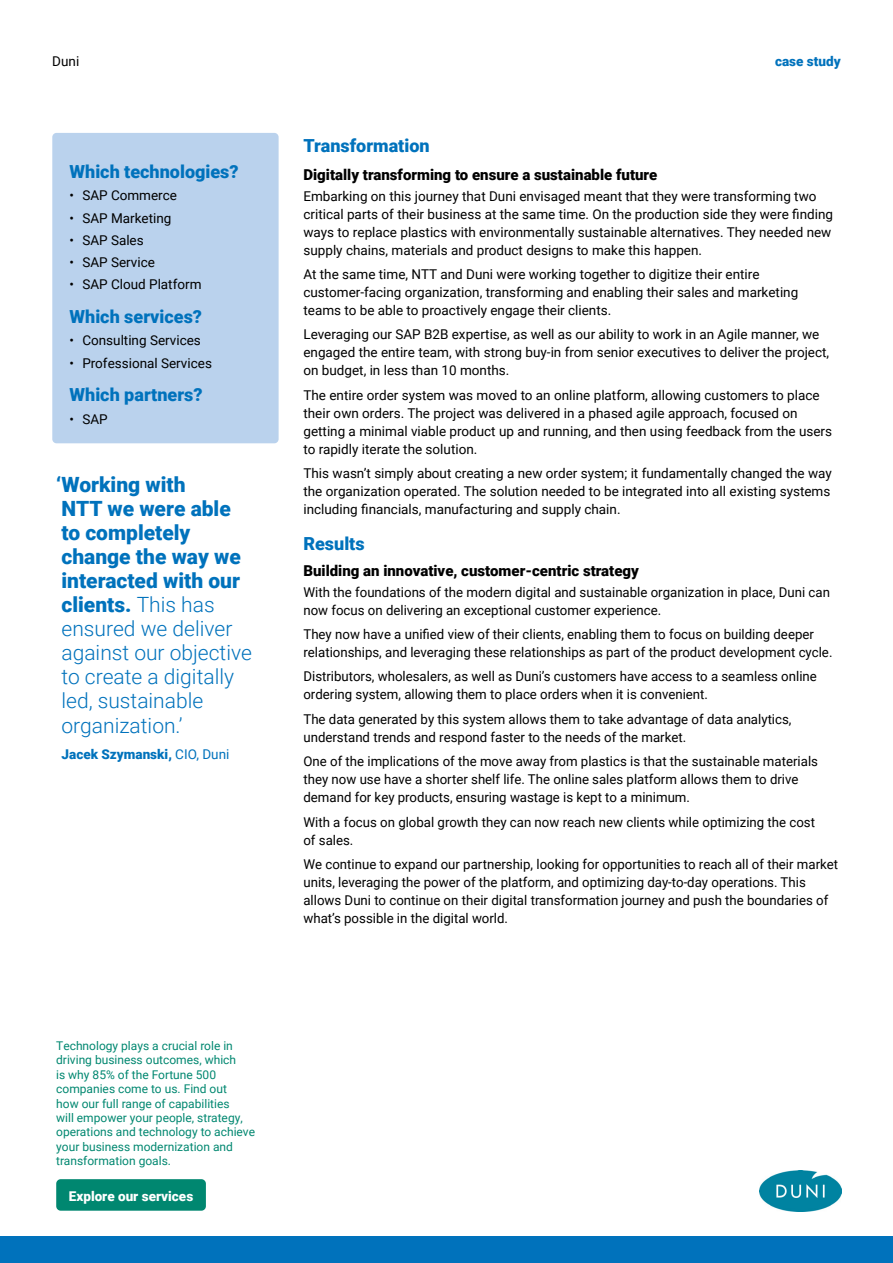
<style>
.page{position:relative;width:893px;height:1263px;background:#fff}
.page>*{position:absolute;margin:0;border:0;box-sizing:border-box;transform-origin:0 0}
.t1{font:300 21px/24px "Roboto";color:#0072bc}
.t2{font:900 18px "Roboto";color:#0072bc}
.t3{font:900 15px "Roboto";color:#000}
.t4{font:13.5px/18px "Roboto";color:#000}
.t5{font:900 13.5px "Roboto";color:#0072bc}
.t6{font:900 13.5px "Roboto";color:#fff}
.t7{font:12px/14.4px "Roboto";color:#008770}
.s1{font-weight:900}
.s2{font-weight:400}
</style>
<div class="page">
<div style="left:0;top:1236px;width:893px;height:27px;background:#0072bc"></div>
<div style="left:52px;top:133px;width:227px;height:310px;background:#bad2ed;border-radius:4px"></div>
<div style="left:56px;top:1179px;width:150px;height:32px;background:#008770;border-radius:4px"></div>
<img style="left:759px;top:1170px;width:82px;height:41px">
<p class="t4" style="left:52px;top:52px;width:29px">Duni</p>
<p class="t5" style="left:775px;top:52px;width:67px">case study</p>
<h2 class="t2" style="left:70px;top:159px;width:171px">Which technologies?</h2>
<p class="t4" style="left:70px;top:186px;width:109px">• SAP Commerce</p>
<p class="t4" style="left:70px;top:208px;width:103px">• SAP Marketing</p>
<p class="t4" style="left:70px;top:230px;width:76px">• SAP Sales</p>
<p class="t4" style="left:70px;top:253px;width:87px">• SAP Service</p>
<p class="t4" style="left:70px;top:275px;width:133px">• SAP Cloud Platform</p>
<h2 class="t2" style="left:70px;top:304px;width:134px">Which services?</h2>
<p class="t4" style="left:70px;top:331px;width:133px">• Consulting Services</p>
<p class="t4" style="left:70px;top:353px;width:144px">• Professional Services</p>
<h2 class="t2" style="left:70px;top:382px;width:135px">Which partners?</h2>
<p class="t4" style="left:70px;top:409px;width:40px">• SAP</p>
<h1 class="t1" style="left:56px;top:472px;width:197px"><span class="s1">‘Working with<br>NTT we were able<br>to completely change the way we interacted with our clients.</span> This has ensured we deliver against our objective to create a digitally led, sustainable organization.’</h1>
<p class="t5" style="left:62px;top:744px;width:169px">Jacek Szymanski, <span class="s2">CIO, Duni</span></p>
<p class="t7" style="left:56px;top:1038px;width:200px">Technology plays a crucial role in driving business outcomes, which<br>is why 85% of the Fortune 500 companies come to us. Find out<br>how our full range of capabilities<br>will empower your people, strategy, operations and technology to achieve your business modernization and transformation goals.</p>
<p class="t6" style="left:69px;top:1187px;width:126px">Explore our services</p>
<h2 class="t2" style="left:303px;top:133px;width:128px">Transformation</h2>
<p class="t3" style="left:303px;top:165px;width:355px">Digitally transforming to ensure a sustainable future</p>
<p class="t4" style="left:303px;top:186px;width:531px">Embarking on this journey that Duni envisaged meant that they were transforming two critical parts of their business at the same time. On the production side they were finding ways to replace plastics with environmentally sustainable alternatives. They needed new supply chains, materials and product designs to make this happen.</p>
<p class="t4" style="left:303px;top:265px;width:496px">At the same time, NTT and Duni were working together to digitize their entire customer-facing organization, transforming and enabling their sales and marketing teams to be able to proactively engage their clients.</p>
<p class="t4" style="left:303px;top:325px;width:527px">Leveraging our SAP B2B expertise, as well as our ability to work in an Agile manner, we engaged the entire team, with strong buy-in from senior executives to deliver the project, on budget, in less than 10 months.</p>
<p class="t4" style="left:303px;top:385px;width:530px">The entire order system was moved to an online platform, allowing customers to place their own orders. The project was delivered in a phased agile approach, focused on getting a minimal viable product up and running, and then using feedback from the users to rapidly iterate the solution.</p>
<p class="t4" style="left:303px;top:464px;width:530px;text-align:justify">This wasn’t simply about creating a new order system; it fundamentally changed the way the organization operated. The solution needed to be integrated into all existing systems including financials, manufacturing and supply chain.</p>
<h2 class="t2" style="left:303px;top:531px;width:63px">Results</h2>
<p class="t3" style="left:303px;top:561px;width:337px">Building an innovative, customer-centric strategy</p>
<p class="t4" style="left:303px;top:582px;width:528px">With the foundations of the modern digital and sustainable organization in place, Duni can now focus on delivering an exceptional customer experience.</p>
<p class="t4" style="left:303px;top:625px;width:530px">They now have a unified view of their clients, enabling them to focus on building deeper relationships, and leveraging these relationships as part of the product development cycle.</p>
<p class="t4" style="left:303px;top:667px;width:515px">Distributors, wholesalers, as well as Duni’s customers have access to a seamless online ordering system, allowing them to place orders when it is convenient.</p>
<p class="t4" style="left:303px;top:709px;width:490px">The data generated by this system allows them to take advantage of data analytics, understand trends and respond faster to the needs of the market.</p>
<p class="t4" style="left:303px;top:752px;width:516px">One of the implications of the move away from plastics is that the sustainable materials they now use have a shorter shelf life. The online sales platform allows them to drive demand for key products, ensuring wastage is kept to a minimum.</p>
<p class="t4" style="left:303px;top:812px;width:513px">With a focus on global growth they can now reach new clients while optimizing the cost of sales.</p>
<p class="t4" style="left:303px;top:854px;width:536px">We continue to expand our partnership, looking for opportunities to reach all of their market units, leveraging the power of the platform, and optimizing day-to-day operations. This allows Duni to continue on their digital transformation journey and push the boundaries of what’s possible in the digital world.</p>
</div>
